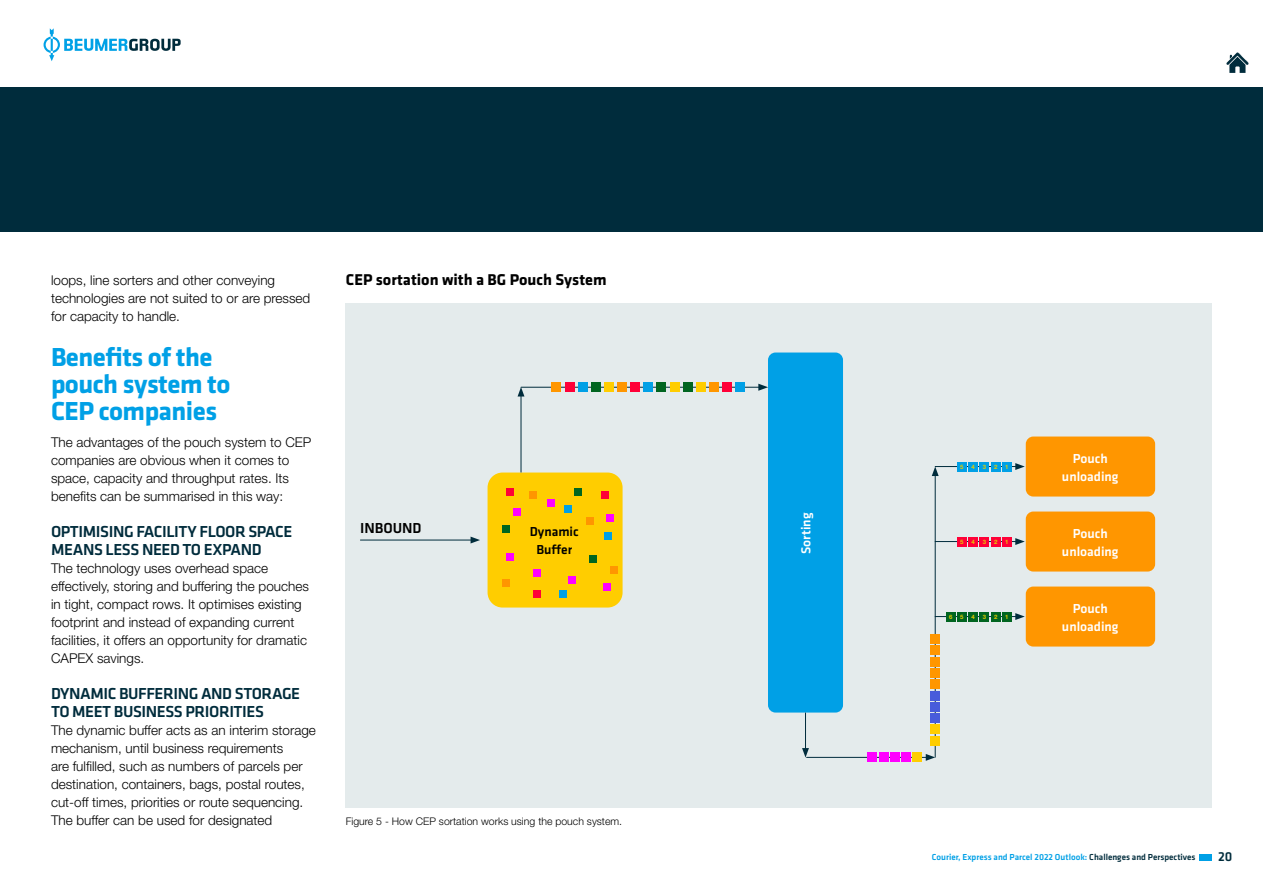
<style>
.page{position:relative;width:1263px;height:893px;background:#fff}
.page>*{position:absolute;margin:0;border:0;box-sizing:border-box;transform-origin:0 0}
.t1{font:700 27px/27px "Klavika";letter-spacing:-.02em;color:#00a0e6}
.t2{font:500 16.5px/18px "Klavika";letter-spacing:-.025em;color:#002c3c}
.t3{font:700 16.2px "Klavika";color:#000}
.t4{font:500 15px "Klavika";color:#000}
.t5{font:300 13.5px/18px "Helvetica Neue LT Std";color:#000}
.t6{font:500 13.5px/18px "Klavika";color:#fff;text-align:center}
.t7{font:500 13.5px/18px "Klavika";color:#000;text-align:center}
.t8{font:500 13.5px "Klavika";color:#002c3c}
.t9{font:300 10.5px "Helvetica Neue LT Std";color:#000}
.t10{font:500 9px "Klavika";color:#00a0e6}
.t11{font:700 6px "Helvetica Neue LT Std";color:#e5cb00}
.s1{color:#002c3c}
</style>
<div class="page">
<div style="left:1200px;top:854px;width:12px;height:7px;background:#00a0e6"></div>
<svg style="left:44px;top:28px;width:137px;height:33px"></svg>
<svg style="left:1226px;top:52px;width:23px;height:21px"></svg>
<div style="left:346px;top:303px;width:866px;height:504px;background:#e4ebec"></div>
<div style="left:0;top:87px;width:1263px;height:144px;background:#002c3c"></div>
<hr style="left:521px;top:387px;width:240px;height:1px;background:#002c3c">
<svg style="left:758px;top:384px;width:10px;height:7px"></svg>
<div style="left:604px;top:383px;width:10px;height:9px;background:#ffcd00"></div>
<div style="left:591px;top:383px;width:9px;height:9px;background:#006520"></div>
<div style="left:578px;top:383px;width:9px;height:9px;background:#00a0e6"></div>
<div style="left:565px;top:383px;width:9px;height:9px;background:#ff0037"></div>
<div style="left:552px;top:383px;width:9px;height:9px;background:#ff9600"></div>
<div style="left:617px;top:383px;width:10px;height:9px;background:#ff9600"></div>
<div style="left:630px;top:383px;width:10px;height:9px;background:#ff0037"></div>
<div style="left:644px;top:383px;width:9px;height:9px;background:#00a0e6"></div>
<div style="left:657px;top:383px;width:9px;height:9px;background:#006520"></div>
<div style="left:670px;top:383px;width:9px;height:9px;background:#ffcd00"></div>
<div style="left:683px;top:383px;width:9px;height:9px;background:#006520"></div>
<div style="left:696px;top:383px;width:9px;height:9px;background:#ffcd00"></div>
<div style="left:709px;top:383px;width:9px;height:9px;background:#ff9600"></div>
<div style="left:722px;top:383px;width:10px;height:9px;background:#ff0037"></div>
<div style="left:735px;top:383px;width:10px;height:9px;background:#00a0e6"></div>
<hr style="left:360px;top:540px;width:113px;height:1px;background:#002c3c">
<svg style="left:471px;top:537px;width:9px;height:6px"></svg>
<div style="left:488px;top:472px;width:134px;height:135px;background:#ffcd00;border-radius:15px"></div>
<div style="left:513px;top:508px;width:8px;height:8px;background:#f0f"></div>
<div style="left:574px;top:488px;width:8px;height:7px;background:#006520"></div>
<div style="left:564px;top:505px;width:8px;height:8px;background:#00a0e6"></div>
<div style="left:506px;top:488px;width:7px;height:7px;background:#ff0037"></div>
<div style="left:530px;top:492px;width:7px;height:7px;background:#ff9600"></div>
<div style="left:502px;top:579px;width:7px;height:8px;background:#ff9600"></div>
<div style="left:586px;top:518px;width:7px;height:7px;background:#ff9600"></div>
<div style="left:610px;top:566px;width:8px;height:7px;background:#ff9600"></div>
<div style="left:601px;top:492px;width:8px;height:7px;background:#ff0037"></div>
<div style="left:560px;top:590px;width:7px;height:8px;background:#00a0e6"></div>
<div style="left:590px;top:555px;width:7px;height:7px;background:#006520"></div>
<div style="left:506px;top:553px;width:7px;height:8px;background:#f0f"></div>
<div style="left:502px;top:525px;width:7px;height:7px;background:#006520"></div>
<div style="left:533px;top:569px;width:8px;height:8px;background:#f0f"></div>
<div style="left:568px;top:576px;width:7px;height:7px;background:#f0f"></div>
<div style="left:603px;top:583px;width:7px;height:7px;background:#f0f"></div>
<div style="left:547px;top:499px;width:7px;height:8px;background:#f0f"></div>
<div style="left:606px;top:514px;width:8px;height:7px;background:#f0f"></div>
<div style="left:533px;top:590px;width:8px;height:7px;background:#ff0037"></div>
<div style="left:604px;top:532px;width:7px;height:8px;background:#00a0e6"></div>
<div style="left:1026px;top:437px;width:129px;height:60px;background:#ff9600;border-radius:8px"></div>
<hr style="left:935px;top:466px;width:83px;height:1px;background:#002c3c">
<svg style="left:1015px;top:463px;width:10px;height:7px"></svg>
<div style="left:957px;top:462px;width:10px;height:9px;background:#00a0e6"></div>
<div style="left:968px;top:462px;width:10px;height:9px;background:#00a0e6"></div>
<div style="left:980px;top:462px;width:9px;height:9px;background:#00a0e6"></div>
<div style="left:991px;top:462px;width:9px;height:9px;background:#00a0e6"></div>
<div style="left:1002px;top:462px;width:10px;height:9px;background:#00a0e6"></div>
<div style="left:1026px;top:587px;width:129px;height:60px;background:#ff9600;border-radius:8px"></div>
<hr style="left:935px;top:616px;width:83px;height:1px;background:#002c3c">
<svg style="left:1015px;top:613px;width:10px;height:7px"></svg>
<div style="left:957px;top:612px;width:10px;height:9px;background:#006520"></div>
<div style="left:946px;top:612px;width:9px;height:9px;background:#006520"></div>
<div style="left:968px;top:612px;width:10px;height:9px;background:#006520"></div>
<div style="left:980px;top:612px;width:9px;height:9px;background:#006520"></div>
<div style="left:991px;top:612px;width:9px;height:9px;background:#006520"></div>
<div style="left:1002px;top:612px;width:10px;height:9px;background:#006520"></div>
<div style="left:1026px;top:512px;width:129px;height:60px;background:#ff9600;border-radius:8px"></div>
<hr style="left:935px;top:541px;width:83px;height:1px;background:#002c3c">
<svg style="left:1015px;top:538px;width:10px;height:7px"></svg>
<div style="left:957px;top:537px;width:10px;height:9px;background:#ff0037"></div>
<div style="left:968px;top:537px;width:10px;height:9px;background:#ff0037"></div>
<div style="left:980px;top:537px;width:9px;height:9px;background:#ff0037"></div>
<div style="left:991px;top:537px;width:9px;height:9px;background:#ff0037"></div>
<div style="left:1002px;top:537px;width:10px;height:9px;background:#ff0037"></div>
<hr style="left:935px;top:474px;width:1px;height:283px;background:#002c3c">
<svg style="left:932px;top:466px;width:7px;height:10px"></svg>
<div style="left:930px;top:634px;width:10px;height:10px;background:#ff9600"></div>
<div style="left:930px;top:646px;width:10px;height:9px;background:#ff9600"></div>
<div style="left:930px;top:657px;width:10px;height:9px;background:#ff9600"></div>
<div style="left:930px;top:668px;width:10px;height:10px;background:#ff9600"></div>
<div style="left:930px;top:679px;width:10px;height:10px;background:#ff9600"></div>
<div style="left:930px;top:691px;width:10px;height:9px;background:#485cdb"></div>
<div style="left:930px;top:702px;width:10px;height:9px;background:#485cdb"></div>
<div style="left:930px;top:713px;width:10px;height:10px;background:#485cdb"></div>
<div style="left:930px;top:736px;width:10px;height:9px;background:#ffcd00"></div>
<div style="left:930px;top:725px;width:10px;height:9px;background:#ffcd00"></div>
<hr style="left:807px;top:757px;width:121px;height:1px;background:#002c3c">
<svg style="left:926px;top:754px;width:9px;height:7px"></svg>
<div style="left:913px;top:753px;width:9px;height:9px;background:#ffcd00"></div>
<div style="left:868px;top:753px;width:9px;height:9px;background:#f0f"></div>
<div style="left:879px;top:753px;width:9px;height:9px;background:#f0f"></div>
<div style="left:890px;top:753px;width:9px;height:9px;background:#f0f"></div>
<div style="left:901px;top:753px;width:10px;height:9px;background:#f0f"></div>
<hr style="left:521px;top:394px;width:1px;height:78px;background:#002c3c">
<svg style="left:517px;top:387px;width:7px;height:9px"></svg>
<div style="left:768px;top:352px;width:75px;height:360px;background:#00a0e6;border-radius:8px"></div>
<hr style="left:805px;top:713px;width:1px;height:37px;background:#002c3c">
<svg style="left:802px;top:748px;width:7px;height:10px"></svg>
<p class="t5" style="left:51px;top:271px;width:226px">loops, line sorters and other conveying</p>
<p class="t3" style="left:346px;top:271px;width:262px">CEP sortation with a BG Pouch System</p>
<p class="t5" style="left:51px;top:289px;width:261px">technologies are not suited to or are pressed for capacity to handle.</p>
<h1 class="t1" style="left:51px;top:344px;width:181px">Benefits of the pouch system to<br>CEP companies</h1>
<p class="t5" style="left:51px;top:433px;width:262px">The advantages of the pouch system to CEP companies are obvious when it comes to space, capacity and throughput rates. Its benefits can be summarised in this way:</p>
<p class="t2" style="left:51px;top:523px;width:243px">OPTIMISING FACILITY FLOOR SPACE<br>MEANS LESS NEED TO EXPAND</p>
<p class="t5" style="left:51px;top:559px;width:259px">The technology uses overhead space effectively, storing and buffering the pouches in tight, compact rows. It optimises existing footprint and instead of expanding current facilities, it offers an opportunity for dramatic CAPEX savings.</p>
<p class="t2" style="left:51px;top:685px;width:251px">DYNAMIC BUFFERING AND STORAGE<br>TO MEET BUSINESS PRIORITIES</p>
<p class="t5" style="left:51px;top:721px;width:266px">The dynamic buffer acts as an interim storage mechanism, until business requirements<br>are fulfilled, such as numbers of parcels per destination, containers, bags, postal routes, cut-off times, priorities or route sequencing.<br>The buffer can be used for designated</p>
<p class="t4" style="left:360px;top:519px;width:63px">INBOUND</p>
<p class="t7" style="left:530px;top:523px;width:51px">Dynamic<br>Buffer</p>
<p class="t9" style="left:346px;top:815px;width:278px">Figure 5 - How CEP sortation works using the pouch system.</p>
<p class="t6" style="left:797px;top:554px;width:43px;rotate:-90deg">Sorting</p>
<p class="t11" style="left:960px;top:463px;width:5px">5</p>
<p class="t11" style="left:971px;top:463px;width:5px">4</p>
<p class="t11" style="left:983px;top:463px;width:5px">3</p>
<p class="t11" style="left:994px;top:463px;width:5px">2</p>
<p class="t11" style="left:1005px;top:463px;width:5px">1</p>
<p class="t11" style="left:960px;top:538px;width:5px">5</p>
<p class="t11" style="left:971px;top:538px;width:5px">4</p>
<p class="t11" style="left:983px;top:538px;width:5px">3</p>
<p class="t11" style="left:994px;top:538px;width:5px">2</p>
<p class="t11" style="left:1005px;top:538px;width:5px">1</p>
<p class="t11" style="left:949px;top:613px;width:5px">6</p>
<p class="t11" style="left:960px;top:613px;width:5px">5</p>
<p class="t11" style="left:971px;top:613px;width:5px">4</p>
<p class="t11" style="left:983px;top:613px;width:5px">3</p>
<p class="t11" style="left:994px;top:613px;width:5px">2</p>
<p class="t11" style="left:1005px;top:613px;width:5px">1</p>
<p class="t6" style="left:1062px;top:449px;width:58px">Pouch unloading</p>
<p class="t6" style="left:1062px;top:524px;width:58px">Pouch unloading</p>
<p class="t6" style="left:1062px;top:599px;width:58px">Pouch unloading</p>
<p class="t10" style="left:932px;top:852px;width:265px">Courier, Express and Parcel 2022 Outlook: <span class="s1">Challenges and Perspectives</span></p>
<p class="t8" style="left:1218px;top:849px;width:16px">20</p>
</div>
